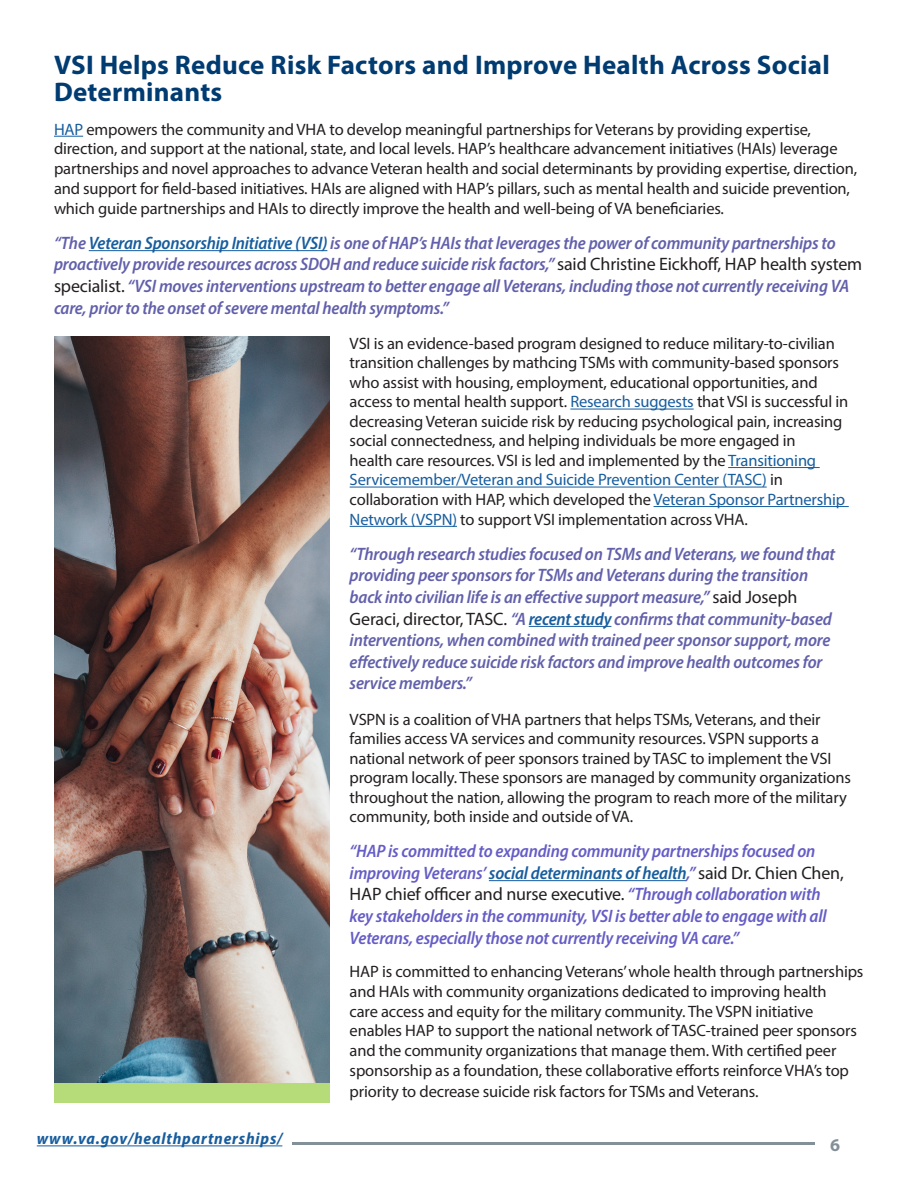
<style>
.page{position:relative;width:918px;height:1188px;background:#fff}
.page>*{position:absolute;margin:0;border:0;box-sizing:border-box;transform-origin:0 0}
.Subheading_2{font:700 27px/27px "Myriad Pro";letter-spacing:.01em;color:#003b71}
.Quote_Callout{font:italic 600 semi-condensed 18px/21.6px "Myriad Pro";letter-spacing:-.01em;color:#6260ab}
.Quote_Callout-2{font:italic 600 semi-condensed 18px/21.6px "Myriad Pro";letter-spacing:-.01em;color:#655dc6}
.t1{font:700 18px "Myriad Pro";color:#839097}
.Body_Copy{font:16.5px/19.5px "Myriad Pro";letter-spacing:-.01em;color:#231f20}
.t2{font:italic 700 semi-condensed 16.5px "Myriad Pro";letter-spacing:.05em;color:#175d9e}
.s1{color:#175d9e}
.s2{font-weight:400;font-style:normal;font-stretch:normal;color:#231f20}
</style>
<div class="page">
<hr style="left:293px;top:1143px;width:522px;height:2px;background:#839097">
<div style="left:54px;top:1083px;width:275px;height:20px;background:#b5dc79"></div>
<svg style="left:54px;top:136px;width:29px;height:1px"></svg>
<hr style="left:89px;top:250px;width:238px;height:1px;background:#175d9e">
<hr style="left:570px;top:409px;width:124px;height:1px;background:#175d9e">
<hr style="left:728px;top:467px;width:92px;height:1px;background:#175d9e">
<hr style="left:350px;top:487px;width:417px;height:1px;background:#175d9e">
<hr style="left:654px;top:506px;width:195px;height:1px;background:#175d9e">
<hr style="left:350px;top:526px;width:107px;height:1px;background:#175d9e">
<hr style="left:529px;top:626px;width:82px;height:1px;background:#175d9e">
<hr style="left:489px;top:880px;width:198px;height:1px;background:#175d9e">
<hr style="left:37px;top:1145px;width:245px;height:1px;background:#175d9e">
<img style="left:54px;top:337px;width:275px;height:746px">
<p class="Subheading_2" style="left:54px;top:51px;width:777px">VSI Helps Reduce Risk Factors and Improve Health Across Social<br>Determinants</p>
<p class="Body_Copy" style="left:54px;top:119px;width:805px"><span class="s1">HAP</span> empowers the community and VHA to develop meaningful partnerships for Veterans by providing expertise, direction, and support at the national, state, and local levels. HAP’s healthcare advancement initiatives (HAIs) leverage partnerships and novel approaches to advance Veteran health and social determinants by providing expertise, direction, and support for field-based initiatives. HAIs are aligned with HAP’s pillars, such as mental health and suicide prevention, which guide partnerships and HAIs to directly improve the health and well-being of VA beneficiaries.</p>
<p class="Quote_Callout" style="left:54px;top:232px;width:810px">“The <span class="s1">Veteran Sponsorship Initiative (VSI)</span> is one of HAP’s HAIs that leverages the power of community partnerships to proactively provide resources across SDOH and reduce suicide risk factors,” <span class="s2">said Christine Eickhoff, HAP health system specialist.</span> “VSI moves interventions upstream to better engage all Veterans, including those not currently receiving VA care, prior to the onset of severe mental health symptoms.”</p>
<p class="Body_Copy" style="left:350px;top:333px;width:500px">VSI is an evidence-based program designed to reduce military-to-civilian transition challenges by mathcing TSMs with community-based sponsors who assist with housing, employment, educational opportunities, and access to mental health support. <span class="s1">Research suggests</span> that VSI is successful in decreasing Veteran suicide risk by reducing psychological pain, increasing social connectedness, and helping individuals be more engaged in<br>health care resources. VSI is led and implemented by the <span class="s1">Transitioning Servicemember/Veteran and Suicide Prevention Center (TASC)</span> in collaboration with HAP, which developed the <span class="s1">Veteran Sponsor Partnership Network (VSPN)</span> to support VSI implementation across VHA.</p>
<p class="Quote_Callout" style="left:350px;top:543px;width:487px">“Through research studies focused on TSMs and Veterans, we found that providing peer sponsors for TSMs and Veterans during the transition back into civilian life is an effective support measure,” <span class="s2">said Joseph Geraci, director, TASC.</span> “A <span class="s1">recent study</span> confirms that community-based interventions, when combined with trained peer sponsor support, more effectively reduce suicide risk factors and improve health outcomes for service members.”</p>
<p class="Body_Copy" style="left:350px;top:709px;width:503px">VSPN is a coalition of VHA partners that helps TSMs, Veterans, and their families access VA services and community resources. VSPN supports a national network of peer sponsors trained by TASC to implement the VSI program locally. These sponsors are managed by community organizations throughout the nation, allowing the program to reach more of the military community, both inside and outside of VA.</p>
<p class="Quote_Callout-2" style="left:350px;top:840px;width:496px">“HAP is committed to expanding community partnerships focused on improving Veterans’ <span class="s1">social determinants of health</span>,” <span class="s2">said Dr. Chien Chen, HAP chief officer and nurse executive.</span> “Through collaboration with key stakeholders in the community, VSI is better able to engage with all Veterans, especially those not currently receiving VA care.”</p>
<p class="Body_Copy" style="left:350px;top:961px;width:515px;line-height:20px">HAP is committed to enhancing Veterans’ whole health through partnerships and HAIs with community organizations dedicated to improving health<br>care access and equity for the military community. The VSPN initiative enables HAP to support the national network of TASC-trained peer sponsors and the community organizations that manage them. With certified peer sponsorship as a foundation, these collaborative efforts reinforce VHA’s top priority to decrease suicide risk factors for TSMs and Veterans.</p>
<p class="t2" style="left:37px;top:1128px;width:247px">www.va.gov/healthpartnerships/</p>
<p class="t1" style="left:830px;top:1133px;width:11px">6</p>
</div>
